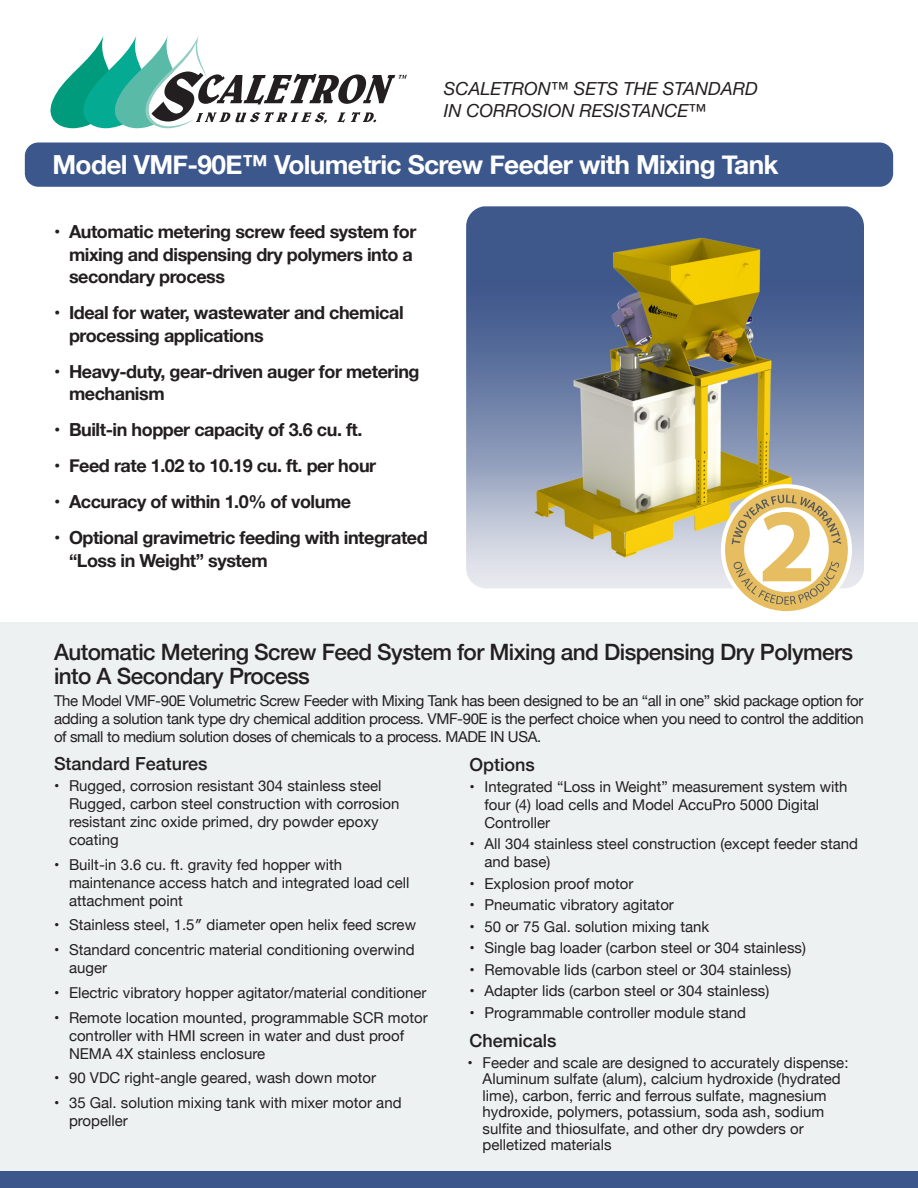
<style>
.page{position:relative;width:918px;height:1188px;background:#fff}
.page>*{position:absolute;margin:0;border:0;box-sizing:border-box;transform-origin:0 0}
.t1{font:700 26.25px "Helvetica Neue";letter-spacing:-.025em;color:#fff}
.t2{font:500 22.5px/24px "Helvetica Neue";letter-spacing:-.025em;color:#231f20}
.t3{font:700 18px/22.5px "Helvetica Neue";letter-spacing:-.025em;color:#231f20}
.t4{font:italic 18px "Helvetica Neue";color:#231f20}
.t5{font:500 18px "Helvetica Neue";color:#231f20}
.t6{font:15px/18px "Helvetica Neue";color:#231f20}
</style>
<div class="page">
<div style="left:0;top:622px;width:918px;height:566px;background:#edf1f1"></div>
<div style="left:25px;top:142px;width:868px;height:45px;background:#3b578c;border-radius:14px"></div>
<svg style="left:50px;top:36px;width:357px;height:92px"></svg>
<img style="left:466px;top:206px;width:398px;height:382px">
<div style="left:0;top:1172px;width:918px;height:16px;background:#3b578c"></div>
<div style="left:721px;top:484px;width:131px;height:131px;background:#fff;border-radius:50%"></div>
<svg style="left:725px;top:488px;width:123px;height:123px"></svg>
<p class="t4" style="left:444px;top:76px;width:315px">SCALETRON™ SETS THE STANDARD</p>
<p class="t4" style="left:444px;top:97px;width:264px">IN CORROSION RESISTANCE™</p>
<p class="t1" style="left:52px;top:144px;width:728px">Model VMF-90E™ Volumetric Screw Feeder with Mixing Tank</p>
<p class="t3" style="left:69px;top:221px;width:349px;text-indent:-15px">• Automatic metering screw feed system for mixing and dispensing dry polymers into a secondary process</p>
<p class="t3" style="left:69px;top:302px;width:336px;text-indent:-15px">• Ideal for water, wastewater and chemical processing applications</p>
<p class="t3" style="left:69px;top:361px;width:352px;text-indent:-15px">• Heavy-duty, gear-driven auger for metering mechanism</p>
<p class="t3" style="left:54px;top:419px;width:310px">• Built-in hopper capacity of 3.6 cu. ft.</p>
<p class="t3" style="left:54px;top:455px;width:324px">• Feed rate 1.02 to 10.19 cu. ft. per hour</p>
<p class="t3" style="left:54px;top:491px;width:299px">• Accuracy of within 1.0% of volume</p>
<p class="t3" style="left:69px;top:527px;width:360px;text-indent:-15px">• Optional gravimetric feeding with integrated “Loss in Weight” system</p>
<p class="t2" style="left:54px;top:638px;width:801px">Automatic Metering Screw Feed System for Mixing and Dispensing Dry Polymers into A Secondary Process</p>
<p class="t6" style="left:54px;top:693px;width:811px;text-align:justify">The Model VMF-90E Volumetric Screw Feeder with Mixing Tank has been designed to be an “all in one” skid package option for adding a solution tank type dry chemical addition process. VMF-90E is the perfect choice when you need to control the addition of small to medium solution doses of chemicals to a process. MADE IN USA.</p>
<p class="t5" style="left:54px;top:750px;width:155px">Standard Features</p>
<p class="t5" style="left:470px;top:750px;width:67px">Options</p>
<p class="t6" style="left:69px;top:778px;width:332px;text-indent:-15px">• Rugged, corrosion resistant 304 stainless steel Rugged, carbon steel construction with corrosion resistant zinc oxide primed, dry powder epoxy coating</p>
<p class="t6" style="left:69px;top:856px;width:342px;text-indent:-15px">• Built-in 3.6 cu. ft. gravity fed hopper with maintenance access hatch and integrated load cell attachment point</p>
<p class="t6" style="left:54px;top:917px;width:364px">• Stainless steel, 1.5″ diameter open helix feed screw</p>
<p class="t6" style="left:69px;top:942px;width:347px;text-indent:-15px">• Standard concentric material conditioning overwind auger</p>
<p class="t6" style="left:54px;top:985px;width:374px">• Electric vibratory hopper agitator/material conditioner</p>
<p class="t6" style="left:69px;top:1009px;width:360px;text-indent:-15px">• Remote location mounted, programmable SCR motor controller with HMI screen in water and dust proof<br>NEMA 4X stainless enclosure</p>
<p class="t6" style="left:54px;top:1070px;width:324px">• 90 VDC right-angle geared, wash down motor</p>
<p class="t6" style="left:69px;top:1095px;width:334px;text-indent:-15px">• 35 Gal. solution mixing tank with mixer motor and propeller</p>
<p class="t6" style="left:484px;top:778px;width:365px;text-indent:-15px">• Integrated “Loss in Weight” measurement system with four (4) load cells and Model AccuPro 5000 Digital<br>Controller</p>
<p class="t6" style="left:484px;top:836px;width:375px;text-indent:-15px">• All 304 stainless steel construction (except feeder stand and base)</p>
<p class="t6" style="left:470px;top:875px;width:165px">• Explosion proof motor</p>
<p class="t6" style="left:470px;top:897px;width:206px">• Pneumatic vibratory agitator</p>
<p class="t6" style="left:470px;top:918px;width:241px">• 50 or 75 Gal. solution mixing tank</p>
<p class="t6" style="left:470px;top:940px;width:338px">• Single bag loader (carbon steel or 304 stainless)</p>
<p class="t6" style="left:470px;top:961px;width:323px">• Removable lids (carbon steel or 304 stainless)</p>
<p class="t6" style="left:470px;top:983px;width:301px">• Adapter lids (carbon steel or 304 stainless)</p>
<p class="t6" style="left:470px;top:1004px;width:278px">• Programmable controller module stand</p>
<p class="t6" style="left:483px;top:1055px;width:367px;line-height:16.5px;text-indent:-15px">• Feeder and scale are designed to accurately dispense:<br>Aluminum sulfate (alum), calcium hydroxide (hydrated lime), carbon, ferric and ferrous sulfate, magnesium hydroxide, polymers, potassium, soda ash, sodium sulfite and thiosulfate, and other dry powders or pelletized materials</p>
<p class="t5" style="left:470px;top:1026px;width:89px">Chemicals</p>
</div>
